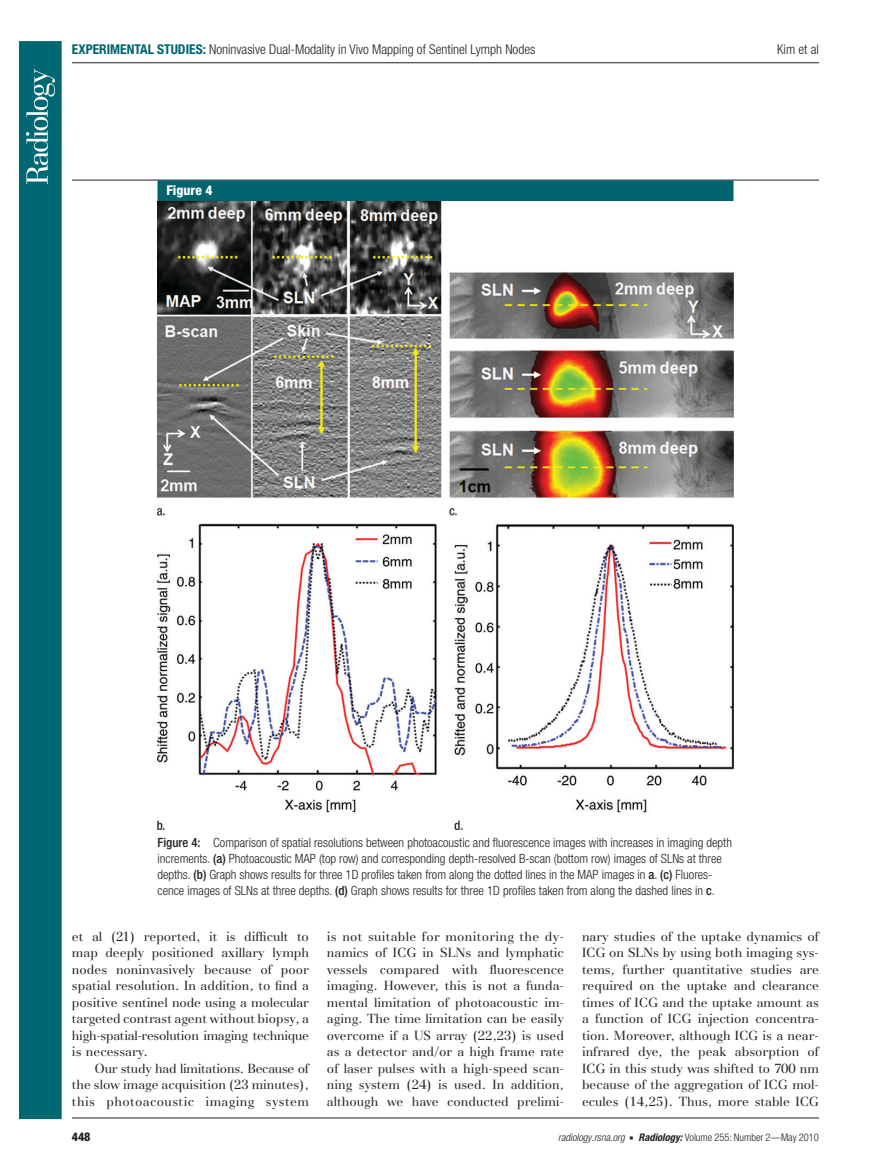
<style>
.page{position:relative;width:891px;height:1175px;background:#fff}
.page>*{position:absolute;margin:0;border:0;box-sizing:border-box;transform-origin:0 0}
.t1{font:300 condensed 13.5px "Helvetica Neue";color:#231f20}
.t2{font:800 condensed 13.5px "Helvetica Neue";color:#fff}
.t3{font:13.2px/16.5px "AT Basilia";color:#231f20;text-align:justify}
.t4{font:300 condensed 12.75px/15.8px "Helvetica Neue";color:#231f20}
.t5{font:800 condensed 12px "Helvetica Neue";color:#231f20}
.t6{font:300 condensed 10.5px "Helvetica Neue";color:#231f20}
.s1{font-weight:700;color:#00636e}
.s2{font-weight:500}
.s3{font-style:italic}
.s4{font-family:"Universal Newswith Comm Pi";font-weight:400;font-stretch:normal;font-size:6px}
.s5{font-weight:700;font-style:italic}
</style>
<div class="page">
<div style="left:19px;top:41px;width:43px;height:1078px;background:#006873;border:2px solid #006873"></div>
<svg style="left:26px;top:69px;width:29px;height:115px"></svg>
<hr style="left:72px;top:180px;width:747px;height:1px;background:#231f20">
<hr style="left:72px;top:1117px;width:747px;height:1px;background:#231f20">
<hr style="left:72px;top:62px;width:747px;height:1px;background:#231f20">
<div style="left:157px;top:180px;width:576px;height:21px;background:#00636e"></div>
<img style="left:158px;top:201px;width:576px;height:628px">
<p class="t1" style="left:72px;top:44px;width:465px"><span class="s1">EXPERIMENTAL STUDIES:</span> Noninvasive Dual-Modality in Vivo Mapping of Sentinel Lymph Nodes</p>
<p class="t1" style="left:777px;top:44px;width:43px">Kim et al</p>
<p class="t2" style="left:166px;top:186px;width:47px">Figure 4</p>
<p class="t4" style="left:158px;top:836px;width:576px"><span class="s2">Figure 4:</span> Comparison of spatial resolutions between photoacoustic and fluorescence images with increases in imaging depth increments. <span class="s2">(a)</span> Photoacoustic MAP (top row) and corresponding depth-resolved B-scan (bottom row) images of SLNs at three depths. <span class="s2">(b)</span> Graph shows results for three 1D profiles taken from along the dotted lines in the MAP images in <span class="s2">a</span> . <span class="s2">(c)</span> Fluores&shy;cence images of SLNs at three depths. <span class="s2">(d)</span> Graph shows results for three 1D profiles taken from along the dashed lines in <span class="s2">c</span> .</p>
<p class="t3" style="left:72px;top:929px;width:239px">et al ( 21 ) reported, it is difficult to map deeply positioned axillary lymph nodes noninvasively because of poor spatial resolution. In addition, to find a positive sentinel node using a molecular targeted contrast agent without biopsy, a high-spatial-resolution imaging technique is necessary.</p>
<p class="t3" style="left:72px;top:1061px;width:239px;text-indent:22px">Our study had limitations. Because of the slow image acquisition (23 minutes), this photoacoustic imaging system</p>
<p class="t3" style="left:327px;top:929px;width:239px">is not suitable for monitoring the dy&shy;namics of ICG in SLNs and lymphatic vessels compared with fluorescence imaging. However, this is not a funda&shy;mental limitation of photoacoustic im&shy;aging. The time limitation can be easily overcome if a US array ( 22,23 ) is used as a detector and/or a high frame rate of laser pulses with a high-speed scan&shy;ning system ( 24 ) is used. In addition, although we have conducted prelimi-</p>
<p class="t3" style="left:582px;top:929px;width:239px">nary studies of the uptake dynamics of ICG on SLNs by using both imaging sys&shy;tems, further quantitative studies are required on the uptake and clearance times of ICG and the uptake amount as a function of ICG injection concentra&shy;tion. Moreover, although ICG is a near&shy;infrared dye, the peak absorption of ICG in this study was shifted to 700 nm because of the aggregation of ICG mol&shy;ecules ( 14,25 ). Thus, more stable ICG</p>
<p class="t5" style="left:72px;top:1132px;width:20px">448</p>
<p class="t6" style="left:558px;top:1133px;width:262px"><span class="s3">radiology.rsna.org</span> <span class="s4">n</span> <span class="s5">Radiology:</span> Volume 255: Number 2—May 2010</p>
</div>
